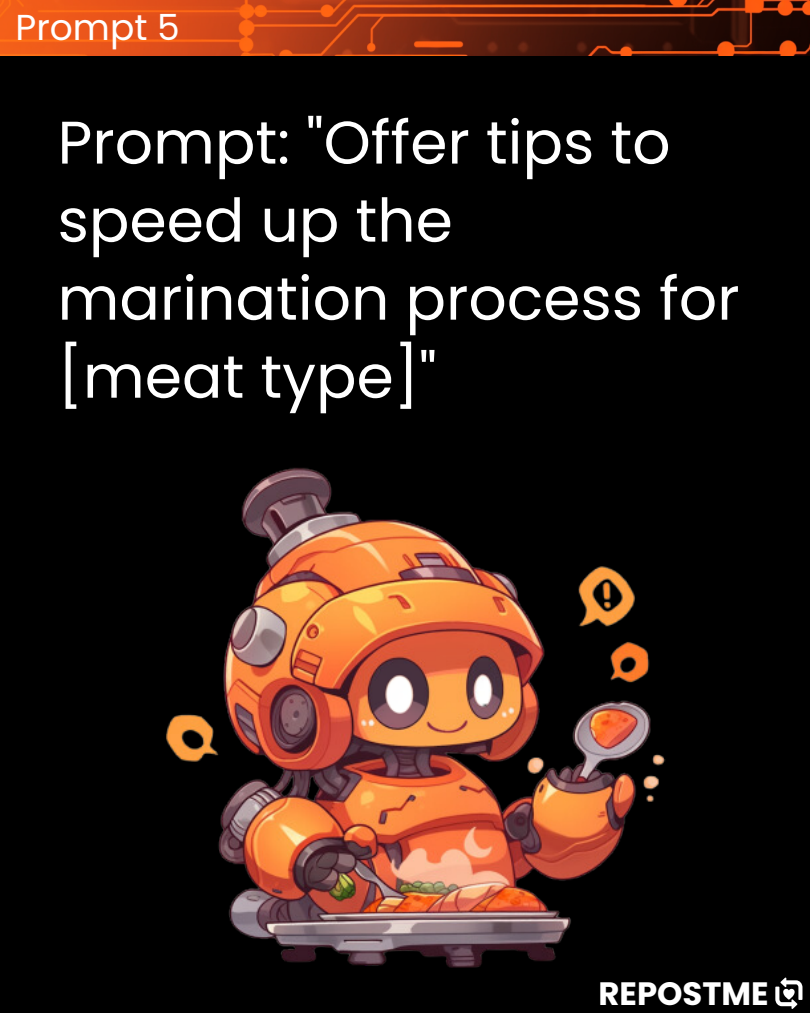
<style>
.page{position:relative;width:810px;height:1013px;background:#fff}
.page>*{position:absolute;margin:0;border:0;box-sizing:border-box;transform-origin:0 0}
.t1{font:60px/78px "Poppins";color:#fff}
.t2{font:36px "Poppins";color:#fff}
.t3{font:700 32.3px "Poppins";color:#fff}
</style>
<div class="page">
<div style="left:0;top:0;width:810px;height:1012px;background:#000"></div>
<img style="left:0;top:0;width:810px;height:55px">
<svg style="left:775px;top:977px;width:27px;height:31px"></svg>
<img style="left:166px;top:467px;width:500px;height:501px">
<p class="t2" style="left:16px;top:2px;width:166px">Prompt 5</p>
<p class="t1" style="left:58px;top:104px;width:684px">Prompt: "Offer tips to speed up the marination process for [meat type]"</p>
<p class="t3" style="left:598px;top:970px;width:172px">REPOSTME</p>
</div>
